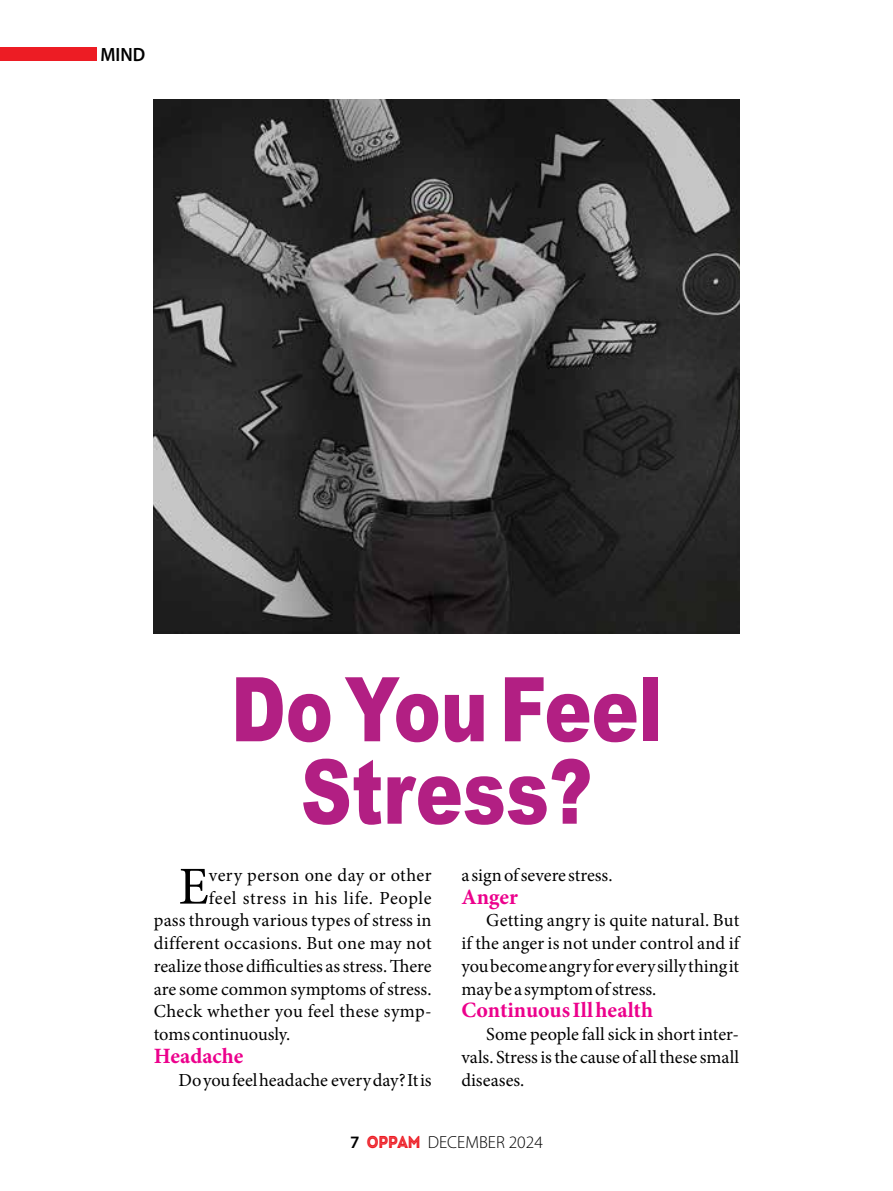
<style>
.page{position:relative;width:893px;height:1191px;background:#fff}
.page>*{position:absolute;margin:0;border:0;box-sizing:border-box;transform-origin:0 0}
.t1{font:900 89.42px/82.4px "Arial";color:#b21f83;text-align:center;scale:.79 1}
.t2{font:53.38px "Minion Pro";color:#000}
.t3{font:700 21.88px "Minion Pro";color:#ec008c}
.t4{font:600 19.25px "Myriad Pro";color:#000;scale:.95 1}
.t5{font:18.38px/22.8px "Minion Pro";letter-spacing:.005em;color:#000;text-align:justify}
.t6{font:18.38px "Minion Pro";letter-spacing:.03em;color:#000}
.t7{font:300 17.5px "Myriad Pro";color:#000}
.s1{font-weight:600}
.s2{font-family:"Intro Demo Black Inline CAPS";font-weight:400;font-size:17.15px;color:#ed1c24}
</style>
<div class="page">
<div style="left:0;top:47px;width:97px;height:14px;background:#ed1c24"></div>
<img style="left:154px;top:99px;width:585px;height:534px">
<p class="t4" style="left:100px;top:42px;width:49px">MIND</p>
<h1 class="t1" style="left:231px;top:665px;width:548px">Do You Feel<br>Stress?</h1>
<h2 class="t2" style="left:179px;top:850px;width:32px">E</h2>
<p class="t5" style="left:209px;top:863px;width:224px">very person one day or other</p>
<p class="t6" style="left:209px;top:885px;width:224px">feel stress in his life. People</p>
<p class="t5" style="left:154px;top:909px;width:279px">pass through various types of stress in</p>
<p class="t5" style="left:154px;top:932px;width:279px">different occasions. But one may not</p>
<p class="t5" style="left:154px;top:954px;width:279px">realize those difficulties as stress. There</p>
<p class="t5" style="left:154px;top:977px;width:279px">are some common symptoms of stress.</p>
<p class="t5" style="left:154px;top:1000px;width:279px">Check whether you feel these symp-</p>
<p class="t5" style="left:154px;top:1023px;width:138px">toms continuously.</p>
<p class="t3" style="left:154px;top:1040px;width:91px">Headache</p>
<p class="t5" style="left:179px;top:1068px;width:255px">Do you feel headache every day? It is</p>
<p class="t5" style="left:461px;top:863px;width:153px">a sign of severe stress.</p>
<p class="t3" style="left:461px;top:881px;width:58px">Anger</p>
<p class="t5" style="left:461px;top:909px;width:279px;text-indent:25px">Getting angry is quite natural. But if the anger is not under control and if you become angry for every silly thing it may be a symptom of stress.</p>
<p class="t3" style="left:461px;top:995px;width:193px">Continuous Ill health</p>
<p class="t5" style="left:461px;top:1023px;width:279px;text-indent:25px">Some people fall sick in short inter&shy;vals. Stress is the cause of all these small diseases.</p>
<p class="t7" style="left:350px;top:1131px;width:194px"><span class="s1">7</span> <span class="s2">OPPAM</span> DECEMBER 2024</p>
</div>
